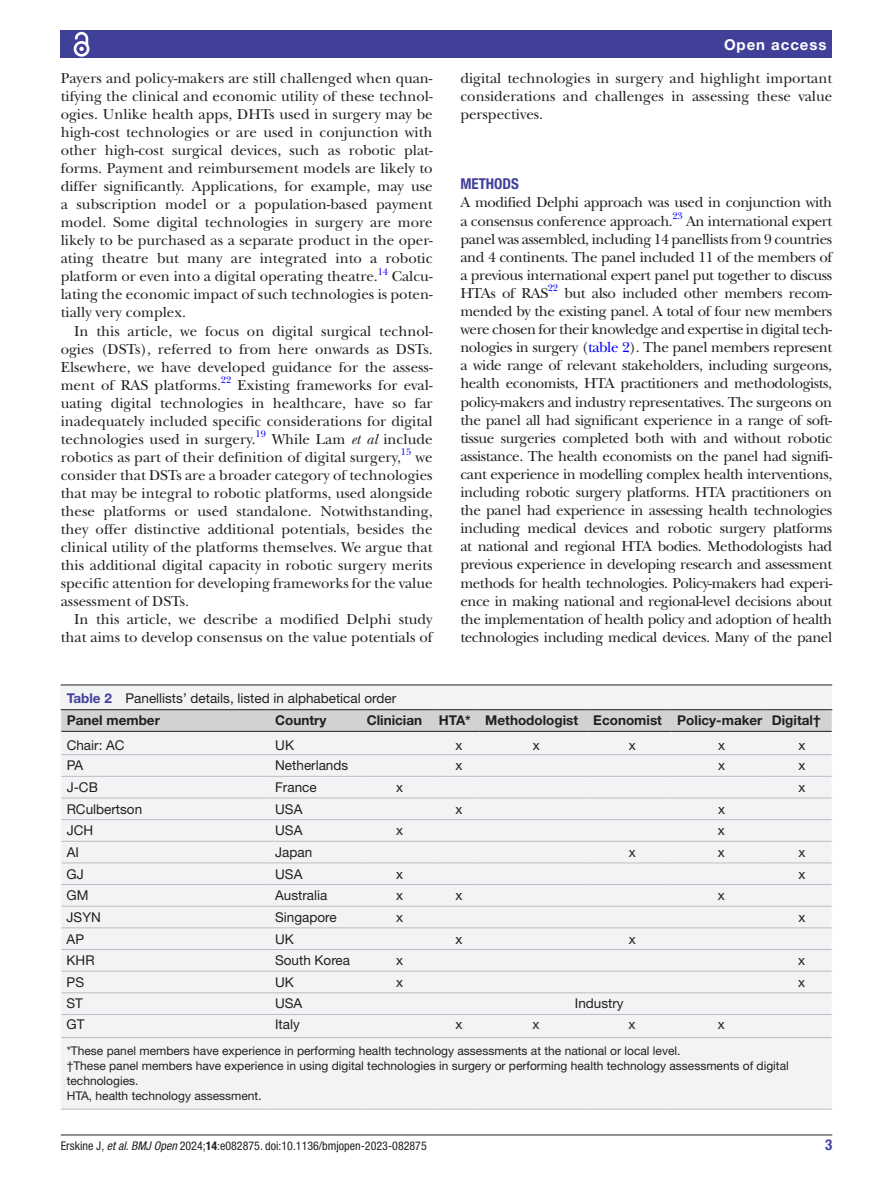
<style>
.page{position:relative;width:893px;height:1191px;background:#fff}
.page>*{position:absolute;margin:0;border:0;box-sizing:border-box;transform-origin:0 0}
.t1{font:15px/18px "New Baskerville";color:#231f20;text-align:justify}
.t2{font:700 15px "Helvetica Neue LT Std";letter-spacing:.065em;color:#fff}
.t3{font:700 condensed 15px "Helvetica Neue LT Std";color:#414099}
.t4{font:13.5px/22px "Helvetica Neue LT Std";color:#231f20}
.t5{font:700 13.5px "Helvetica Neue LT Std";color:#231f20}
.t6{font:12px/15px "Helvetica Neue LT Std";color:#231f20}
.t7{font:condensed 12px "Helvetica Neue LT Std";color:#231f20}
.t8{font:9.9px "New Baskerville";color:#00f}
.s1{font-style:italic}
.s2{color:#00f}
.s3{font-weight:700;color:#414099}
.s4{font-weight:700}
</style>
<div class="page">
<hr style="left:61px;top:1134px;width:771px;height:1px;background:#231f20">
<div style="left:61px;top:31px;width:771px;height:27px;background:#414099"></div>
<svg style="left:73px;top:31px;width:17px;height:26px"></svg>
<div style="left:61px;top:685px;width:771px;height:424px;background:#f2f3f4"></div>
<hr style="left:61px;top:684px;width:771px;height:1px;background:#231f20">
<hr style="left:269px;top:1037px;width:92px;height:1px;background:#bcbdc0">
<hr style="left:361px;top:1037px;width:72px;height:1px;background:#bcbdc0">
<hr style="left:433px;top:1037px;width:46px;height:1px;background:#bcbdc0">
<hr style="left:479px;top:1037px;width:108px;height:1px;background:#bcbdc0">
<hr style="left:587px;top:1037px;width:84px;height:1px;background:#bcbdc0">
<hr style="left:671px;top:1037px;width:95px;height:1px;background:#bcbdc0">
<hr style="left:766px;top:1037px;width:66px;height:1px;background:#bcbdc0">
<hr style="left:61px;top:1037px;width:208px;height:1px;background:#bcbdc0">
<hr style="left:61px;top:1109px;width:208px;height:1px;background:#bcbdc0">
<hr style="left:269px;top:1109px;width:92px;height:1px;background:#bcbdc0">
<hr style="left:361px;top:1109px;width:72px;height:1px;background:#bcbdc0">
<hr style="left:433px;top:1109px;width:46px;height:1px;background:#bcbdc0">
<hr style="left:479px;top:1109px;width:108px;height:1px;background:#bcbdc0">
<hr style="left:587px;top:1109px;width:84px;height:1px;background:#bcbdc0">
<hr style="left:671px;top:1109px;width:95px;height:1px;background:#bcbdc0">
<hr style="left:766px;top:1109px;width:66px;height:1px;background:#bcbdc0">
<svg style="left:60px;top:709px;width:773px;height:306px"></svg>
<p class="t1" style="left:61px;top:69px;width:373px">Payers and policy-makers are still challenged when quan&shy;tifying the clinical and economic utility of these technol&shy;ogies. Unlike health apps, DHTs used in surgery may be high-cost technologies or are used in conjunction with other high-cost surgical devices, such as robotic plat&shy;forms. Payment and reimbursement models are likely to differ significantly. Applications, for example, may use a subscription model or a population-based payment model. Some digital technologies in surgery are more likely to be purchased as a separate product in the oper&shy;ating theatre but many are integrated into a robotic platform or even into a digital operating theatre.<sup>14</sup> Calcu&shy;lating the economic impact of such technologies is poten&shy;tially very complex.</p>
<p class="t1" style="left:61px;top:322px;width:373px;text-indent:14px">In this article, we focus on digital surgical technol&shy;ogies (DSTs), referred to from here onwards as DSTs.<br>Elsewhere, we have developed guidance for the assess&shy;ment of RAS platforms.</p>
<p class="t8" style="left:221px;top:374px;width:12px">22</p>
<p class="t1" style="left:61px;top:376px;width:373px;text-indent:177px">Existing frameworks for eval&shy;uating digital technologies in healthcare, have so far inadequately included specific considerations for digital technologies used in surgery.</p>
<p class="t8" style="left:256px;top:428px;width:12px">19</p>
<p class="t1" style="left:61px;top:430px;width:373px;text-indent:211px">While Lam <span class="s1">et al</span> include robotics as part of their definition of digital surgery,</p>
<p class="t8" style="left:401px;top:446px;width:12px">15</p>
<p class="t1" style="left:61px;top:448px;width:373px;text-indent:355px">we consider that DSTs are a broader category of technologies that may be integral to robotic platforms, used alongside these platforms or used standalone. Notwithstanding, they offer distinctive additional potentials, besides the clinical utility of the platforms themselves. We argue that this additional digital capacity in robotic surgery merits specific attention for developing frameworks for the value assessment of DSTs.</p>
<p class="t1" style="left:61px;top:610px;width:373px;text-align:right">In this article, we describe a modified Delphi study that aims to develop consensus on the value potentials of</p>
<p class="t2" style="left:724px;top:35px;width:104px">Open access</p>
<p class="t1" style="left:460px;top:69px;width:373px">digital technologies in surgery and highlight important considerations and challenges in assessing these value perspectives.</p>
<p class="t3" style="left:460px;top:175px;width:60px">METHODS</p>
<p class="t1" style="left:460px;top:194px;width:373px">A modified Delphi approach was used in conjunction with a consensus conference approach.<sup>23</sup> An international expert panel was assembled, including 14 panellists from 9 countries and 4 continents. The panel included 11 of the members of a previous international expert panel put together to discuss HTAs of RAS</p>
<p class="t8" style="left:548px;top:282px;width:12px">22</p>
<p class="t1" style="left:460px;top:284px;width:373px;text-indent:104px">but also included other members recom&shy;mended by the existing panel. A total of four new members were chosen for their knowledge and expertise in digital tech&shy;nologies in surgery (<span class="s2">table 2</span>). The panel members represent a wide range of relevant stakeholders, including surgeons, health economists, HTA practitioners and methodologists, policy-makers and industry representatives. The surgeons on the panel all had significant experience in a range of soft&shy;tissue surgeries completed both with and without robotic assistance. The health economists on the panel had signifi&shy;cant experience in modelling complex health interventions, including robotic surgery platforms. HTA practitioners on the panel had experience in assessing health technologies including medical devices and robotic surgery platforms at national and regional HTA bodies. Methodologists had previous experience in developing research and assessment methods for health technologies. Policy-makers had experi&shy;ence in making national and regional-level decisions about the implementation of health policy and adoption of health technologies including medical devices. Many of the panel</p>
<p class="t4" style="left:67px;top:687px;width:331px"><span class="s3">Table 2</span> Panellists’ details, listed in alphabetical order<br><span class="s4">Panel member</span></p>
<p class="t5" style="left:275px;top:712px;width:53px">Country</p>
<p class="t5" style="left:367px;top:712px;width:455px">Clinician HTA* Methodologist Economist Policy-maker Digital†</p>
<p class="t4" style="left:67px;top:734px;width:59px">Chair: AC</p>
<p class="t4" style="left:275px;top:734px;width:20px">UK</p>
<p class="t4" style="left:455px;top:734px;width:8px">x</p>
<p class="t4" style="left:533px;top:734px;width:8px">x</p>
<p class="t4" style="left:629px;top:734px;width:8px">x</p>
<p class="t4" style="left:718px;top:734px;width:8px">x</p>
<p class="t4" style="left:798px;top:734px;width:8px">x</p>
<p class="t4" style="left:67px;top:754px;width:18px">PA</p>
<p class="t4" style="left:275px;top:754px;width:75px">Netherlands</p>
<p class="t4" style="left:455px;top:754px;width:8px">x</p>
<p class="t4" style="left:718px;top:754px;width:8px">x</p>
<p class="t4" style="left:798px;top:754px;width:8px">x</p>
<p class="t4" style="left:67px;top:776px;width:33px">J-CB</p>
<p class="t4" style="left:275px;top:776px;width:43px">France</p>
<p class="t4" style="left:396px;top:776px;width:8px">x</p>
<p class="t4" style="left:798px;top:776px;width:8px">x</p>
<p class="t4" style="left:67px;top:797px;width:77px">RCulbertson</p>
<p class="t4" style="left:275px;top:797px;width:29px">USA</p>
<p class="t4" style="left:455px;top:797px;width:8px">x</p>
<p class="t4" style="left:718px;top:797px;width:8px">x</p>
<p class="t4" style="left:67px;top:819px;width:28px">JCH</p>
<p class="t4" style="left:275px;top:819px;width:29px">USA</p>
<p class="t4" style="left:396px;top:819px;width:8px">x</p>
<p class="t4" style="left:718px;top:819px;width:8px">x</p>
<p class="t4" style="left:67px;top:841px;width:14px">AI</p>
<p class="t4" style="left:275px;top:841px;width:39px">Japan</p>
<p class="t4" style="left:629px;top:841px;width:8px">x</p>
<p class="t4" style="left:718px;top:841px;width:8px">x</p>
<p class="t4" style="left:798px;top:841px;width:8px">x</p>
<p class="t4" style="left:67px;top:862px;width:19px">GJ</p>
<p class="t4" style="left:275px;top:862px;width:29px">USA</p>
<p class="t4" style="left:396px;top:862px;width:8px">x</p>
<p class="t4" style="left:798px;top:862px;width:8px">x</p>
<p class="t4" style="left:67px;top:884px;width:24px">GM</p>
<p class="t4" style="left:275px;top:884px;width:54px">Australia</p>
<p class="t4" style="left:396px;top:884px;width:8px">x</p>
<p class="t4" style="left:455px;top:884px;width:8px">x</p>
<p class="t4" style="left:718px;top:884px;width:8px">x</p>
<p class="t4" style="left:67px;top:906px;width:36px">JSYN</p>
<p class="t4" style="left:275px;top:906px;width:63px">Singapore</p>
<p class="t4" style="left:396px;top:906px;width:8px">x</p>
<p class="t4" style="left:798px;top:906px;width:8px">x</p>
<p class="t4" style="left:67px;top:927px;width:19px">AP</p>
<p class="t4" style="left:275px;top:927px;width:20px">UK</p>
<p class="t4" style="left:455px;top:927px;width:8px">x</p>
<p class="t4" style="left:629px;top:927px;width:8px">x</p>
<p class="t4" style="left:67px;top:949px;width:29px">KHR</p>
<p class="t4" style="left:275px;top:949px;width:77px">South Korea</p>
<p class="t4" style="left:396px;top:949px;width:8px">x</p>
<p class="t4" style="left:798px;top:949px;width:8px">x</p>
<p class="t4" style="left:67px;top:970px;width:19px">PS</p>
<p class="t4" style="left:275px;top:970px;width:20px">UK</p>
<p class="t4" style="left:396px;top:970px;width:8px">x</p>
<p class="t4" style="left:798px;top:970px;width:8px">x</p>
<p class="t4" style="left:67px;top:992px;width:18px">ST</p>
<p class="t4" style="left:275px;top:992px;width:29px">USA</p>
<p class="t4" style="left:575px;top:992px;width:50px">Industry</p>
<p class="t4" style="left:67px;top:1012px;width:19px">GT</p>
<p class="t4" style="left:275px;top:1012px;width:26px">Italy</p>
<p class="t4" style="left:455px;top:1012px;width:8px">x</p>
<p class="t4" style="left:533px;top:1012px;width:8px">x</p>
<p class="t4" style="left:629px;top:1012px;width:8px">x</p>
<p class="t4" style="left:718px;top:1012px;width:8px">x</p>
<p class="t6" style="left:67px;top:1043px;width:724px">*These panel members have experience in performing health technology assessments at the national or local level.<br>†These panel members have experience in using digital technologies in surgery or performing health technology assessments of digital technologies.<br>HTA, health technology assessment.</p>
<p class="t7" style="left:61px;top:1138px;width:368px">Erskine J, <span class="s1">et al</span>. <span class="s1">BMJ Open</span> 2024;<span class="s4">14</span>:e082875. doi:10.1136/bmjopen-2023-082875</p>
<p class="t3" style="left:825px;top:1135px;width:9px">3</p>
</div>
